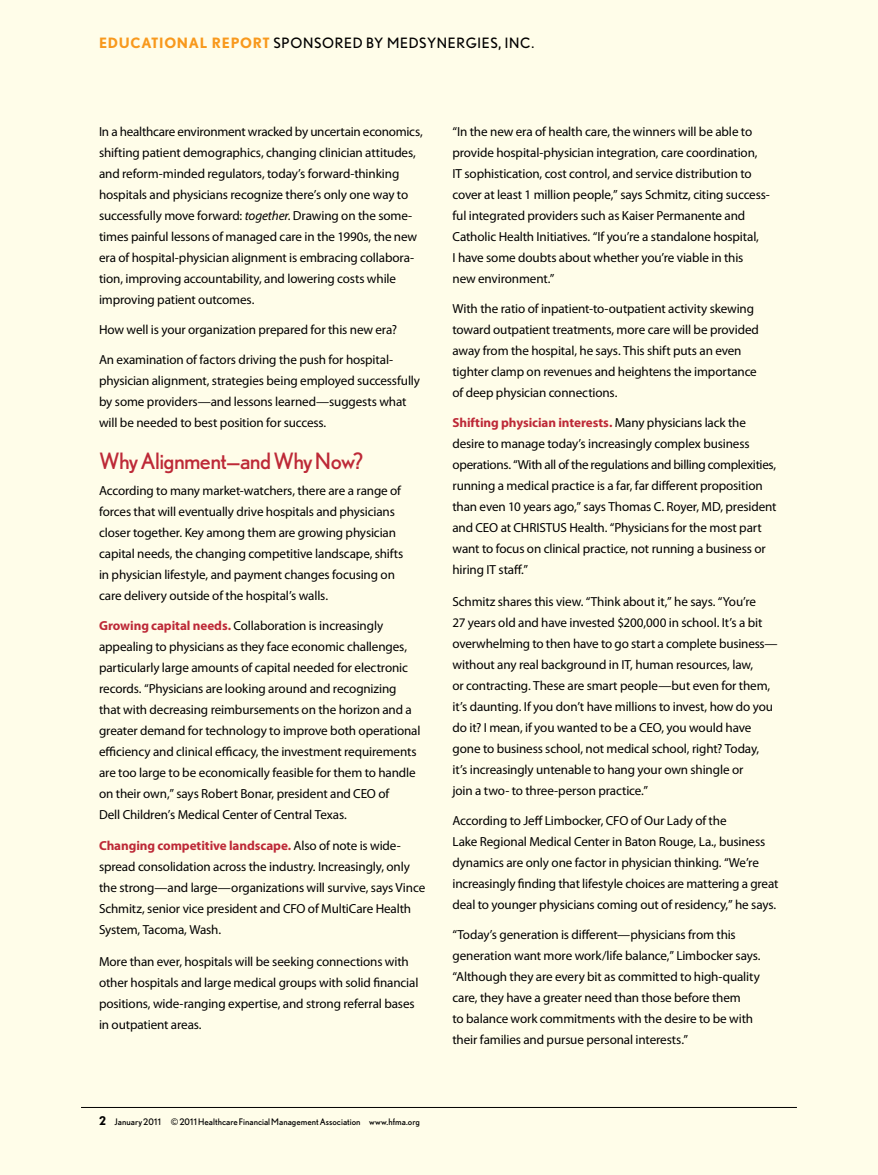
<style>
.page{position:relative;width:878px;height:1175px;background:#fff}
.page>*{position:absolute;margin:0;border:0;box-sizing:border-box;transform-origin:0 0}
.t1{font:22.5px "Nobel";letter-spacing:-.03em;color:#bd2937}
.t2{font:14.25px "Nobel";letter-spacing:.05em;color:#000}
.t3{font:13.2px/21px "Myriad Pro";letter-spacing:-.01em;color:#000}
.t4{font:9px "Nobel";letter-spacing:.005em;color:#000}
.s1{font-weight:700;color:#f8991d}
.s2{font-style:italic}
.s3{font-weight:700;color:#bd2937}
.s4{font-weight:700;font-size:12px}
</style>
<div class="page">
<div style="left:0;top:0;width:878px;height:1174px;background:#fffde9"></div>
<hr style="left:81px;top:1107px;width:715px;height:1px;background:#000">
<p class="t2" style="left:99px;top:34px;width:339px"><span class="s1">EDUCATIONAL REPORT</span> SPONSORED BY MedSyner</p>
<p class="t2" style="left:465px;top:34px;width:70px">gies, Inc.</p>
<p class="t3" style="left:99px;top:121px;width:325px">In a healthcare environment wracked by uncertain economics, shifting patient demographics, changing clinician attitudes, and reform-minded regulators, today’s forward-thinking hospitals and physicians recognize there’s only one way to successfully move forward: <span class="s2">together</span>. Drawing on the some&shy;times painful lessons of managed care in the 1990s, the new era of hospital-physician alignment is embracing collabora&shy;tion, improving accountability, and lowering costs while improving patient outcomes.</p>
<p class="t3" style="left:99px;top:319px;width:299px">How well is your organization prepared for this new era?</p>
<p class="t3" style="left:99px;top:349px;width:322px">An examination of factors driving the push for hospital&shy;physician alignment, strategies being employed successfully by some providers—and lessons learned—suggests what will be needed to best position for success.</p>
<h1 class="t1" style="left:99px;top:448px;width:265px">Why Alignment—and Why Now?</h1>
<p class="t3" style="left:99px;top:479px;width:306px">According to many market-watchers, there are a range of forces that will eventually drive hospitals and physicians closer together. Key among them are growing physician capital needs, the changing competitive landscape, shifts in physician lifestyle, and payment changes focusing on care delivery outside of the hospital’s walls.</p>
<p class="t3" style="left:99px;top:614px;width:323px"><span class="s3">Growing capital needs.</span> Collaboration is increasingly appealing to physicians as they face economic challenges, particularly large amounts of capital needed for electronic records. “Physicians are looking around and recognizing that with decreasing reimbursements on the horizon and a greater demand for technology to improve both operational efficiency and clinical efficacy, the investment requirements are too large to be economically feasible for them to handle on their own,” says Robert Bonar, president and CEO of<br>Dell Children’s Medical Center of Central Texas.</p>
<p class="t3" style="left:99px;top:835px;width:328px"><span class="s3">Changing competitive landscape.</span> Also of note is wide&shy;spread consolidation across the industry. Increasingly, only the strong—and large—organizations will survive, says Vince Schmitz, senior vice president and CFO of MultiCare Health System, Tacoma, Wash.</p>
<p class="t3" style="left:99px;top:950px;width:321px">More than ever, hospitals will be seeking connections with other hospitals and large medical groups with solid financial positions, wide-ranging expertise, and strong referral bases in outpatient areas.</p>
<p class="t3" style="left:452px;top:121px;width:319px">“In the new era of health care, the winners will be able to provide hospital-physician integration, care coordination, IT sophistication, cost control, and service distribution to cover at least 1 million people,” says Schmitz, citing success&shy;ful integrated providers such as Kaiser Permanente and Catholic Health Initiatives. “If you’re a standalone hospital,<br>I have some doubts about whether you’re viable in this new environment.”</p>
<p class="t3" style="left:452px;top:298px;width:308px">With the ratio of inpatient-to-outpatient activity skewing toward outpatient treatments, more care will be provided away from the hospital, he says. This shift puts an even tighter clamp on revenues and heightens the importance of deep physician connections.</p>
<p class="t3" style="left:452px;top:412px;width:325px"><span class="s3">Shifting physician interests.</span> Many physicians lack the desire to manage today’s increasingly complex business operations. “With all of the regulations and billing complexities, running a medical practice is a far, far different proposition than even 10 years ago,” says Thomas C. Royer, MD, president and CEO at CHRISTUS Health. “Physicians for the most part want to focus on clinical practice, not running a business or hiring IT staff.”</p>
<p class="t3" style="left:452px;top:590px;width:327px">Schmitz shares this view. “Think about it,” he says. “You’re<br>27 years old and have invested $200,000 in school. It’s a bit overwhelming to then have to go start a complete business— without any real background in IT, human resources, law,<br>or contracting. These are smart people—but even for them, it’s daunting. If you don’t have millions to invest, how do you do it? I mean, if you wanted to be a CEO, you would have gone to business school, not medical school, right? Today,<br>it’s increasingly untenable to hang your own shingle or<br>join a two- to three-person practice.”</p>
<p class="t3" style="left:452px;top:809px;width:327px">According to Jeff Limbocker, CFO of Our Lady of the<br>Lake Regional Medical Center in Baton Rouge, La., business dynamics are only one factor in physician thinking. “We’re increasingly finding that lifestyle choices are mattering a great deal to younger physicians coming out of residency,” he says.</p>
<p class="t3" style="left:452px;top:923px;width:309px">“Today’s generation is different—physicians from this generation want more work/life balance,” Limbocker says. “Although they are every bit as committed to high-quality care, they have a greater need than those before them<br>to balance work commitments with the desire to be with their families and pursue personal interests.”</p>
<p class="t4" style="left:99px;top:1117px;width:322px"><span class="s4">2</span> January 2011 © 2011 Healthcare Financial Management Association www.hfma.org</p>
</div>
